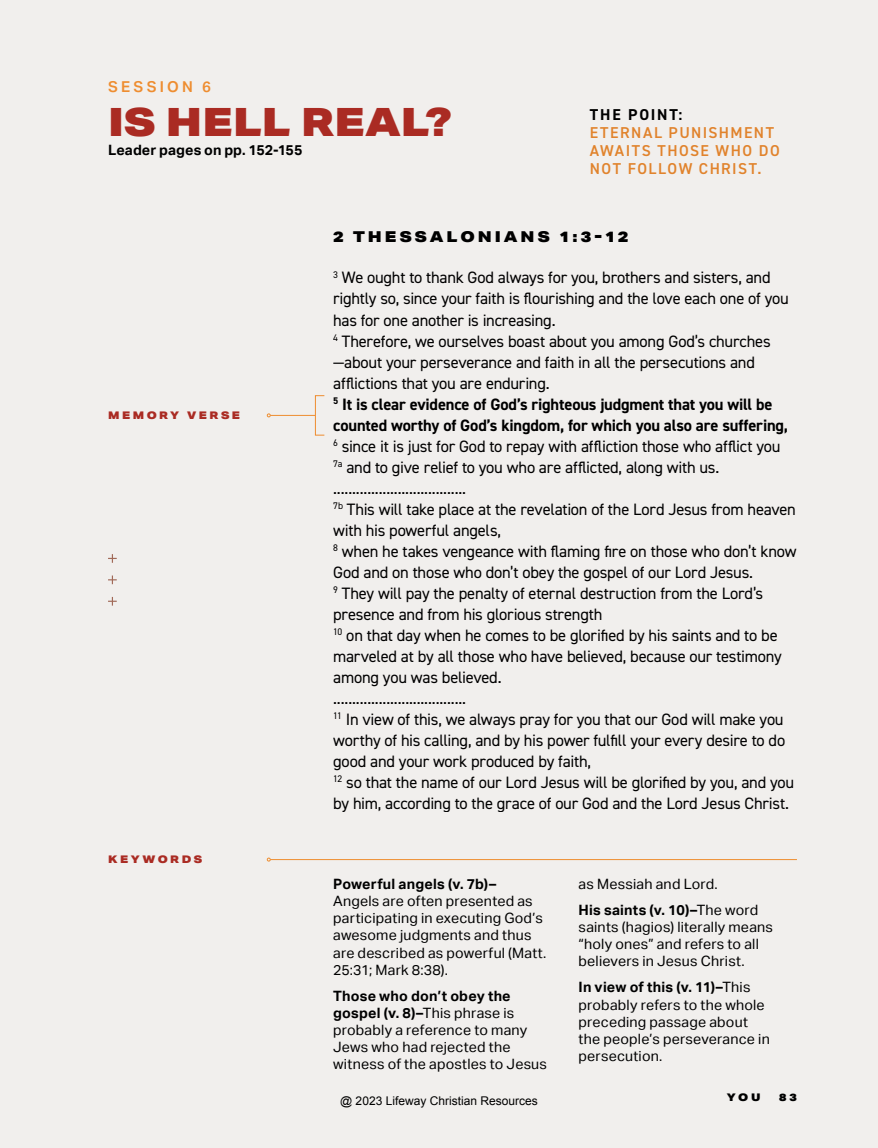
<style>
.page{position:relative;width:878px;height:1148px;background:#efecea}
.page>*{position:absolute;margin:0;border:0;box-sizing:border-box;transform-origin:0 0}
.t1{font:900 39px "Aktiv Grotesk Ex";color:#aa2b23}
.t2{font:16.5px/21px "DIN2014";letter-spacing:-.015em;color:#000}
.t3{font:600 15.75px/18px "DIN2014";letter-spacing:.09em;color:#ee8d30}
.t4{font:700 15.75px "DIN2014";letter-spacing:.12em;color:#000}
.t5{font:900 15px "Aktiv Grotesk Ex";letter-spacing:.195em;color:#000}
.t6{font:600 15px "Aktiv Grotesk";letter-spacing:.215em;color:#ee8d30}
.t7{font:14.25px/17.1px "Aktiv Grotesk";letter-spacing:.015em;color:#000}
.t8{font:700 14.25px "Aktiv Grotesk";letter-spacing:.005em;color:#000}
.t9{font:12px "Arial";color:#000}
.t10{font:900 10.5px "Aktiv Grotesk Ex";letter-spacing:.24em;color:#aa2b23}
.t11{font:900 10.5px "Aktiv Grotesk Ex";color:#000}
.s1{font-weight:700}
</style>
<div class="page">
<svg style="left:108px;top:554px;width:9px;height:51px"></svg>
<div style="left:315px;top:395px;width:10px;height:40px;border:1px solid #ee8d30"></div>
<hr style="left:270px;top:415px;width:45px;height:1px;background:#ee8d30">
<svg style="left:267px;top:413px;width:4px;height:4px"></svg>
<hr style="left:270px;top:859px;width:526px;height:1px;background:#ee8d30">
<svg style="left:267px;top:857px;width:4px;height:4px"></svg>
<p class="t6" style="left:108px;top:78px;width:104px">SESSION 6</p>
<h1 class="t1" style="left:108px;top:96px;width:345px">IS HELL REAL?</h1>
<p class="t8" style="left:108px;top:142px;width:196px">Leader pages on pp. 152-155</p>
<p class="t4" style="left:590px;top:104px;width:94px">THE POINT:</p>
<p class="t3" style="left:590px;top:123px;width:191px">ETERNAL PUNISHMENT<br>AWAITS THOSE WHO DO<br>NOT FOLLOW CHRIST.</p>
<p class="t10" style="left:108px;top:408px;width:134px">MEMORY VERSE</p>
<p class="t10" style="left:108px;top:852px;width:96px">KEYWORDS</p>
<p class="t5" style="left:333px;top:227px;width:296px">2 THESSALONIANS 1:3-12</p>
<p class="t2" style="left:333px;top:267px;width:465px"><sup>3</sup> We ought to thank God always for you, brothers and sisters, and rightly so, since your faith is flourishing and the love each one of you has for one another is increasing.<br><sup>4</sup> Therefore, we ourselves boast about you among God’s churches —about your perseverance and faith in all the persecutions and afflictions that you are enduring.<br><sup>5</sup> <span class="s1">It is clear evidence of God’s righteous judgment that you will be counted worthy of God’s kingdom, for which you also are suffering, </span><sup>6</sup> since it is just for God to repay with affliction those who afflict you<br><sup>7a</sup> and to give relief to you who are afflicted, along with us. ...................................<br><sup>7b</sup> This will take place at the revelation of the Lord Jesus from heaven with his powerful angels,<br><sup>8</sup> when he takes vengeance with flaming fire on those who don’t know God and on those who don’t obey the gospel of our Lord Jesus.<br><sup>9</sup> They will pay the penalty of eternal destruction from the Lord’s presence and from his glorious strength<br><sup>10</sup> on that day when he comes to be glorified by his saints and to be marveled at by all those who have believed, because our testimony among you was believed.<br>...................................<br><sup>11</sup> In view of this, we always pray for you that our God will make you worthy of his calling, and by his power fulfill your every desire to do good and your work produced by faith,<br><sup>12</sup> so that the name of our Lord Jesus will be glorified by you, and you by him, according to the grace of our God and the Lord Jesus Christ.</p>
<p class="t8" style="left:333px;top:875px;width:164px">Powerful angels (v. 7b)–</p>
<p class="t7" style="left:333px;top:892px;width:215px">Angels are often presented as participating in executing God’s awesome judgments and thus are described as powerful (Matt.<br>25:31; Mark 8:38).</p>
<p class="t7" style="left:333px;top:987px;width:215px"><span class="s1">Those who don’t obey the gospel (v. 8)–</span>This phrase is probably a reference to many<br>Jews who had rejected the witness of the apostles to Jesus</p>
<p class="t7" style="left:578px;top:871px;width:181px;line-height:26px">as Messiah and Lord.<br><span class="s1">His saints (v. 10)–</span>The word</p>
<p class="t7" style="left:578px;top:918px;width:196px">saints (hagios) literally means “holy ones” and refers to all believers in Jesus Christ.</p>
<p class="t7" style="left:578px;top:979px;width:193px"><span class="s1">In view of this (v. 11)–</span>This probably refers to the whole preceding passage about the people’s perseverance in persecution.</p>
<p class="t9" style="left:340px;top:1092px;width:199px">@ 2023 Lifeway Christian Resources</p>
<p class="t11" style="left:727px;top:1090px;width:35px">YOU</p>
<p class="t11" style="left:779px;top:1090px;width:19px">8 3</p>
</div>
